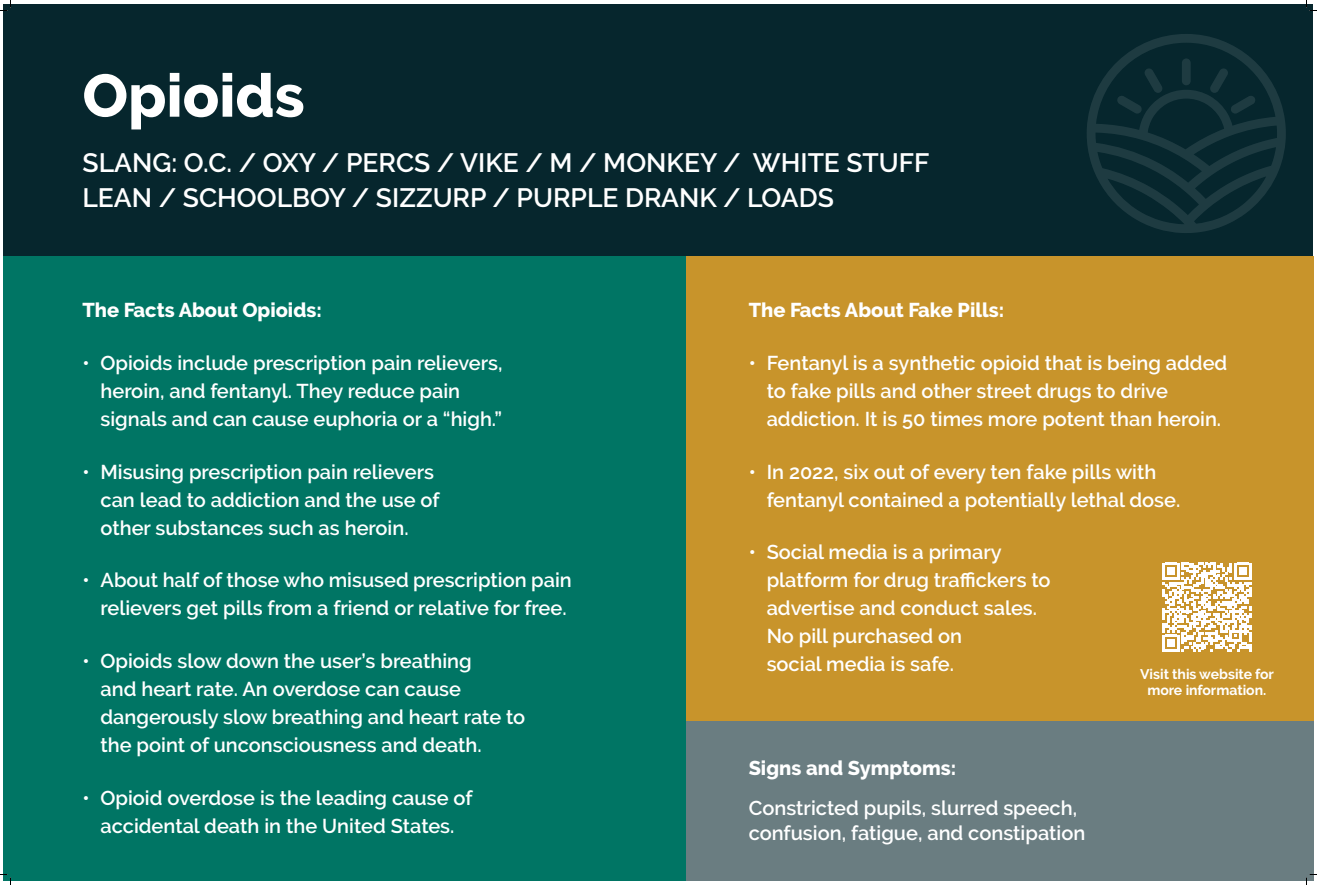
<style>
.page{position:relative;width:1317px;height:885px;background:#fff}
.page>*{position:absolute;margin:0;border:0;box-sizing:border-box;transform-origin:0 0}
.t1{font:800 60px "Raleway";color:#fff}
.Subhead{font:600 26.5px "Raleway";color:#fff}
.Body_-_Large{font:600 20px/28px "Raleway";color:#fff}
.Body_-_Large-2{font:800 20px "Raleway";color:#fff}
.Body_-_Large-3{font:700 14px/16px "Raleway";color:#fff;text-align:center}
</style>
<div class="page">
<div style="left:4px;top:4px;width:1309px;height:252px;background:#06262d"></div>
<svg style="left:1087px;top:34px;width:199px;height:199px"></svg>
<div style="left:4px;top:256px;width:682px;height:625px;background:#007564"></div>
<div style="left:686px;top:256px;width:627px;height:466px;background:#c8942b"></div>
<div style="left:686px;top:722px;width:627px;height:159px;background:#6a7d81"></div>
<svg style="left:1162px;top:563px;width:89px;height:89px"></svg>
<svg style="left:0;top:0;width:11px;height:11px"></svg>
<svg style="left:0;top:874px;width:11px;height:11px"></svg>
<svg style="left:1306px;top:0;width:11px;height:11px"></svg>
<svg style="left:1306px;top:874px;width:11px;height:11px"></svg>
<p class="t1" style="left:82px;top:61px;width:224px">Opioids</p>
<p class="Subhead" style="left:82px;top:147px;width:849px">SLANG: O.C. / OXY / PERCS / VIKE / M / MONKEY / WHITE STUFF</p>
<p class="Subhead" style="left:82px;top:182px;width:753px">LEAN / SCHOOLBOY / SIZZURP / PURPLE DRANK / LOADS</p>
<p class="Body_-_Large-2" style="left:82px;top:299px;width:241px">The Facts About Opioids:</p>
<p class="Body_-_Large" style="left:100px;top:349px;width:404px;text-indent:-18px">• Opioids include prescription pain relievers, heroin, and fentanyl. They reduce pain signals and can cause euphoria or a “high.”</p>
<p class="Body_-_Large" style="left:100px;top:458px;width:341px;text-indent:-18px">• Misusing prescription pain relievers can lead to addiction and the use of other substances such as heroin.</p>
<p class="Body_-_Large" style="left:82px;top:566px;width:491px;text-align:right">• About half of those who misused prescription pain relievers get pills from a friend or relative for free.</p>
<p class="Body_-_Large" style="left:100px;top:647px;width:426px;text-indent:-18px">• Opioids slow down the user’s breathing<br>and heart rate. An overdose can cause dangerously slow breathing and heart rate to the point of unconsciousness and death.</p>
<p class="Body_-_Large" style="left:82px;top:784px;width:392px;text-align:center">• Opioid overdose is the leading cause of accidental death in the United States.</p>
<p class="Body_-_Large-2" style="left:749px;top:299px;width:257px">The Facts About Fake Pills:</p>
<p class="Body_-_Large" style="left:767px;top:349px;width:462px;text-indent:-18px">• Fentanyl is a synthetic opioid that is being added to fake pills and other street drugs to drive addiction. It is 50 times more potent than heroin.</p>
<p class="Body_-_Large" style="left:767px;top:458px;width:415px;text-indent:-18px">• In 2022, six out of every ten fake pills with fentanyl contained a potentially lethal dose.</p>
<p class="Body_-_Large" style="left:767px;top:538px;width:285px;text-indent:-18px">• Social media is a primary platform for drug traffickers to advertise and conduct sales.<br>No pill purchased on<br>social media is safe.</p>
<p class="Body_-_Large-3" style="left:1140px;top:667px;width:135px">Visit this website for more information.</p>
<p class="Body_-_Large-2" style="left:749px;top:756px;width:209px">Signs and Symptoms:</p>
<p class="Body_-_Large" style="left:749px;top:796px;width:338px;line-height:25px">Constricted pupils, slurred speech, confusion, fatigue, and constipation</p>
</div>
